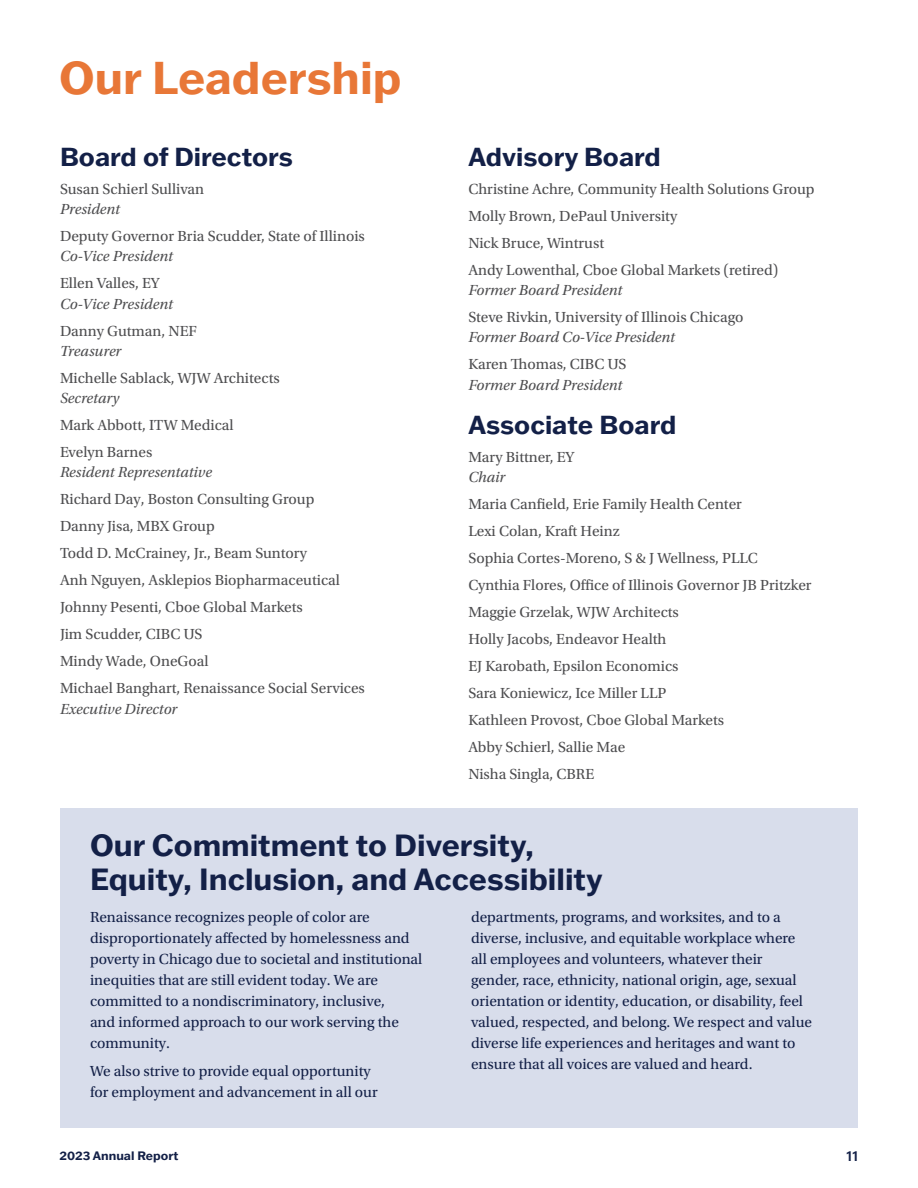
<style>
.page{position:relative;width:918px;height:1188px;background:#fff}
.page>*{position:absolute;margin:0;border:0;box-sizing:border-box;transform-origin:0 0}
.Headline__Blue_new{font:700 45px "Franklin Gothic ATF";color:#e87737}
.Headline__Blue_new-2{font:700 30px/34.5px "Franklin Gothic ATF";color:#132047}
.Small_Headline_Orange{font:700 25.5px "Franklin Gothic ATF";color:#132047}
.Body{font:15.3px/20.2px "Utopia Std";color:#4d4d4f}
.Letter{font:15.3px/21px "Utopia Std";color:#132047}
.Body-2{font:italic 15.3px/20.2px "Utopia Std";color:#4d4d4f}
.t1{font:500 14.25px "Franklin Gothic ATF";color:#132047}
.t2{font:700 12px "Franklin Gothic ATF";color:#132047}
.s1{font-style:italic}
.s2{font-style:normal}
</style>
<div class="page">
<div style="left:60px;top:808px;width:798px;height:320px;background:#d8ddeb"></div>
<p class="Headline__Blue_new" style="left:59px;top:47px;width:344px">Our Leadership</p>
<p class="Small_Headline_Orange" style="left:60px;top:140px;width:235px">Board of Directors</p>
<p class="Body" style="left:60px;top:179px;width:146px">Susan Schierl Sullivan<br><span class="s1">President</span></p>
<p class="Body" style="left:60px;top:226px;width:306px">Deputy Governor Bria Scudder, State of Illinois<br><span class="s1">Co-Vice President</span></p>
<p class="Body-2" style="left:60px;top:274px;width:114px"><span class="s2">Ellen Valles, EY<br></span>Co-Vice President</p>
<p class="Body" style="left:60px;top:321px;width:139px">Danny Gutman, NEF<br><span class="s1">Treasurer</span></p>
<p class="Body" style="left:60px;top:368px;width:221px">Michelle Sablack, WJW Architects<br><span class="s1">Secretary</span></p>
<p class="Body" style="left:60px;top:415px;width:175px">Mark Abbott, ITW Medical</p>
<p class="Body-2" style="left:60px;top:442px;width:153px"><span class="s2">Evelyn Barnes<br></span>Resident Representative</p>
<p class="Body" style="left:60px;top:490px;width:256px">Richard Day, Boston Consulting Group</p>
<p class="Body" style="left:60px;top:517px;width:156px">Danny Jisa, MBX Group</p>
<p class="Body" style="left:60px;top:544px;width:249px">Todd D. McCrainey, Jr., Beam Suntory</p>
<p class="Body" style="left:60px;top:571px;width:281px">Anh Nguyen, Asklepios Biopharmaceutical</p>
<p class="Body" style="left:60px;top:598px;width:244px">Johnny Pesenti, Cboe Global Markets</p>
<p class="Body" style="left:60px;top:625px;width:144px">Jim Scudder, CIBC US</p>
<p class="Body" style="left:60px;top:652px;width:150px">Mindy Wade, OneGoal</p>
<p class="Body" style="left:60px;top:679px;width:306px">Michael Banghart, Renaissance Social Services<br><span class="s1">Executive Director</span></p>
<p class="Small_Headline_Orange" style="left:468px;top:140px;width:194px">Advisory Board</p>
<p class="Body" style="left:468px;top:179px;width:348px">Christine Achre, Community Health Solutions Group</p>
<p class="Body" style="left:468px;top:206px;width:210px">Molly Brown, DePaul University</p>
<p class="Body" style="left:468px;top:233px;width:137px">Nick Bruce, Wintrust</p>
<p class="Body" style="left:468px;top:260px;width:311px">Andy Lowenthal, Cboe Global Markets (retired)<br><span class="s1">Former Board President</span></p>
<p class="Body" style="left:468px;top:307px;width:277px">Steve Rivkin, University of Illinois Chicago<br><span class="s1">Former Board Co-Vice President</span></p>
<p class="Body-2" style="left:468px;top:355px;width:160px"><span class="s2">Karen Thomas, CIBC US<br></span>Former Board President</p>
<p class="Small_Headline_Orange" style="left:468px;top:408px;width:210px">Associate Board</p>
<p class="Body" style="left:468px;top:447px;width:108px">Mary Bittner, EY<br><span class="s1">Chair</span></p>
<p class="Body" style="left:468px;top:495px;width:275px">Maria Canfield, Erie Family Health Center</p>
<p class="Body" style="left:468px;top:522px;width:153px">Lexi Colan, Kraft Heinz</p>
<p class="Body" style="left:468px;top:549px;width:291px">Sophia Cortes-Moreno, S &amp; J Wellness, PLLC</p>
<p class="Body" style="left:468px;top:576px;width:345px">Cynthia Flores, Office of Illinois Governor JB Pritzker</p>
<p class="Body" style="left:468px;top:603px;width:212px">Maggie Grzelak, WJW Architects</p>
<p class="Body" style="left:468px;top:630px;width:200px">Holly Jacobs, Endeavor Health</p>
<p class="Body" style="left:468px;top:657px;width:212px">EJ Karobath, Epsilon Economics</p>
<p class="Body" style="left:468px;top:684px;width:200px">Sara Koniewicz, Ice Miller LLP</p>
<p class="Body" style="left:468px;top:711px;width:257px">Kathleen Provost, Cboe Global Markets</p>
<p class="Body" style="left:468px;top:738px;width:158px">Abby Schierl, Sallie Mae</p>
<p class="Body" style="left:468px;top:765px;width:127px">Nisha Singla, CBRE</p>
<p class="Headline__Blue_new-2" style="left:90px;top:827px;width:514px">Our Commitment to Diversity,<br>Equity, Inclusion, and Accessibility</p>
<p class="Letter" style="left:90px;top:907px;width:334px">Renaissance recognizes people of color are disproportionately affected by homelessness and poverty in Chicago due to societal and institutional inequities that are still evident today. We are committed to a nondiscriminatory, inclusive,<br>and informed approach to our work serving the community.</p>
<p class="Letter" style="left:90px;top:1061px;width:289px">We also strive to provide equal opportunity for employment and advancement in all our</p>
<p class="Letter" style="left:471px;top:907px;width:343px">departments, programs, and worksites, and to a diverse, inclusive, and equitable workplace where all employees and volunteers, whatever their gender, race, ethnicity, national origin, age, sexual orientation or identity, education, or disability, feel valued, respected, and belong. We respect and value diverse life experiences and heritages and want to ensure that all voices are valued and heard.</p>
<p class="t2" style="left:60px;top:1147px;width:120px">2023 Annual Report</p>
<p class="t1" style="left:847px;top:1147px;width:13px">11</p>
</div>
